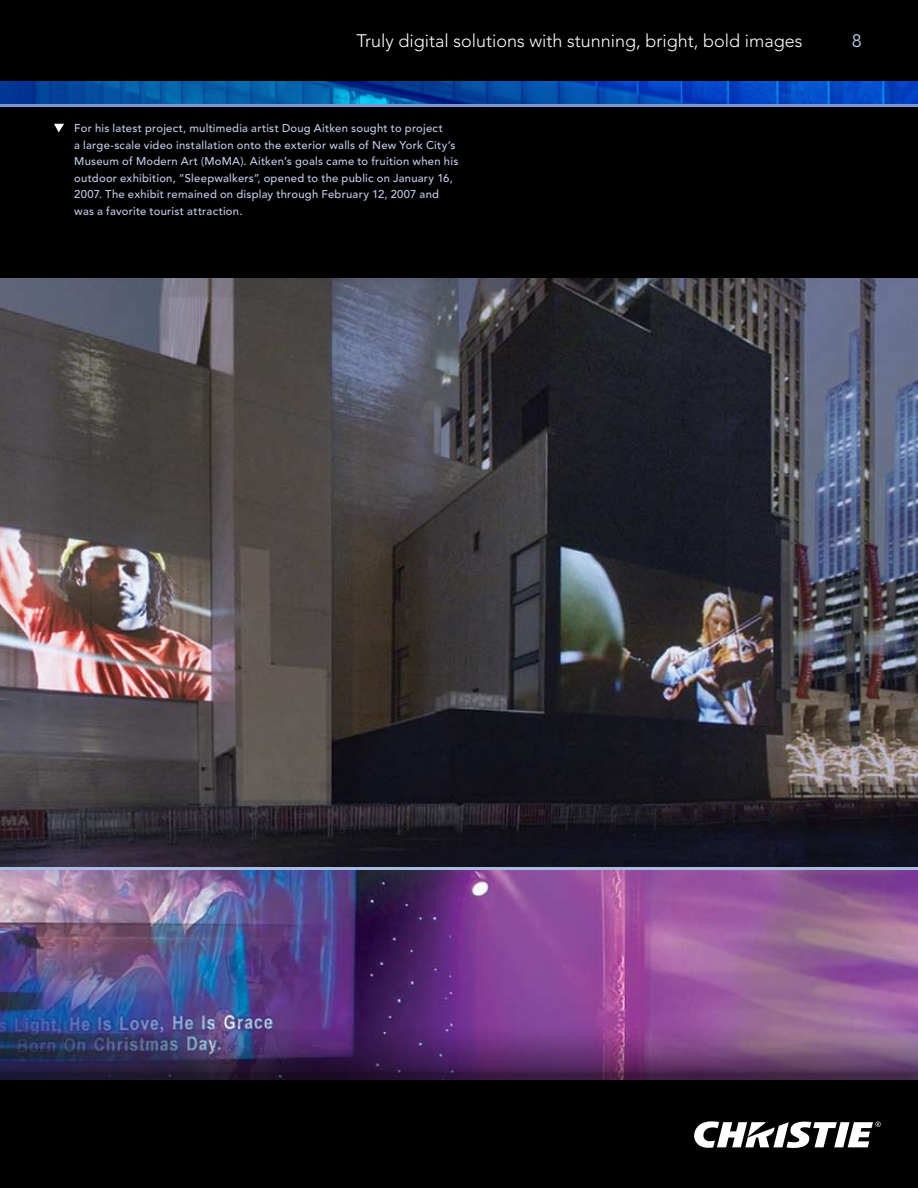
<style>
.page{position:relative;width:918px;height:1188px;background:#fff}
.page>*{position:absolute;margin:0;border:0;box-sizing:border-box;transform-origin:0 0}
.t1{font:300 18px "Avenir";color:#fff}
.t2{font:18px "Avenir";color:#c1cde9}
.t3{font:500 11.25px/16.5px "Avenir";letter-spacing:.02em;color:#c1cde9}
</style>
<div class="page">
<div style="left:0;top:105px;width:918px;height:170px;background:#000"></div>
<img style="left:0;top:278px;width:918px;height:589px">
<img style="left:0;top:869px;width:918px;height:319px">
<div style="left:0;top:0;width:918px;height:81px;background:#000"></div>
<svg style="left:54px;top:124px;width:10px;height:8px"></svg>
<img style="left:0;top:81px;width:918px;height:24px">
<svg style="left:694px;top:1120px;width:187px;height:28px"></svg>
<img style="left:0;top:1017px;width:918px;height:63px">
<hr style="left:0;top:105px;width:918px;height:2px;background:#7897ce">
<hr style="left:0;top:867px;width:918px;height:2px;background:#abbce1">
<div style="left:0;top:273px;width:918px;height:5px;background:#000"></div>
<h1 class="t1" style="left:356px;top:30px;width:448px">Truly digital solutions with stunning, bright, bold images</h1>
<h1 class="t2" style="left:852px;top:31px;width:12px">8</h1>
<p class="t3" style="left:74px;top:121px;width:386px">For his latest project, multimedia artist Doug Aitken sought to project<br>a large-scale video installation onto the exterior walls of New York City’s Museum of Modern Art (MoMA). Aitken’s goals came to fruition when his outdoor exhibition, “Sleepwalkers”, opened to the public on January 16, 2007. The exhibit remained on display through February 12, 2007 and was a favorite tourist attraction.</p>
</div>
